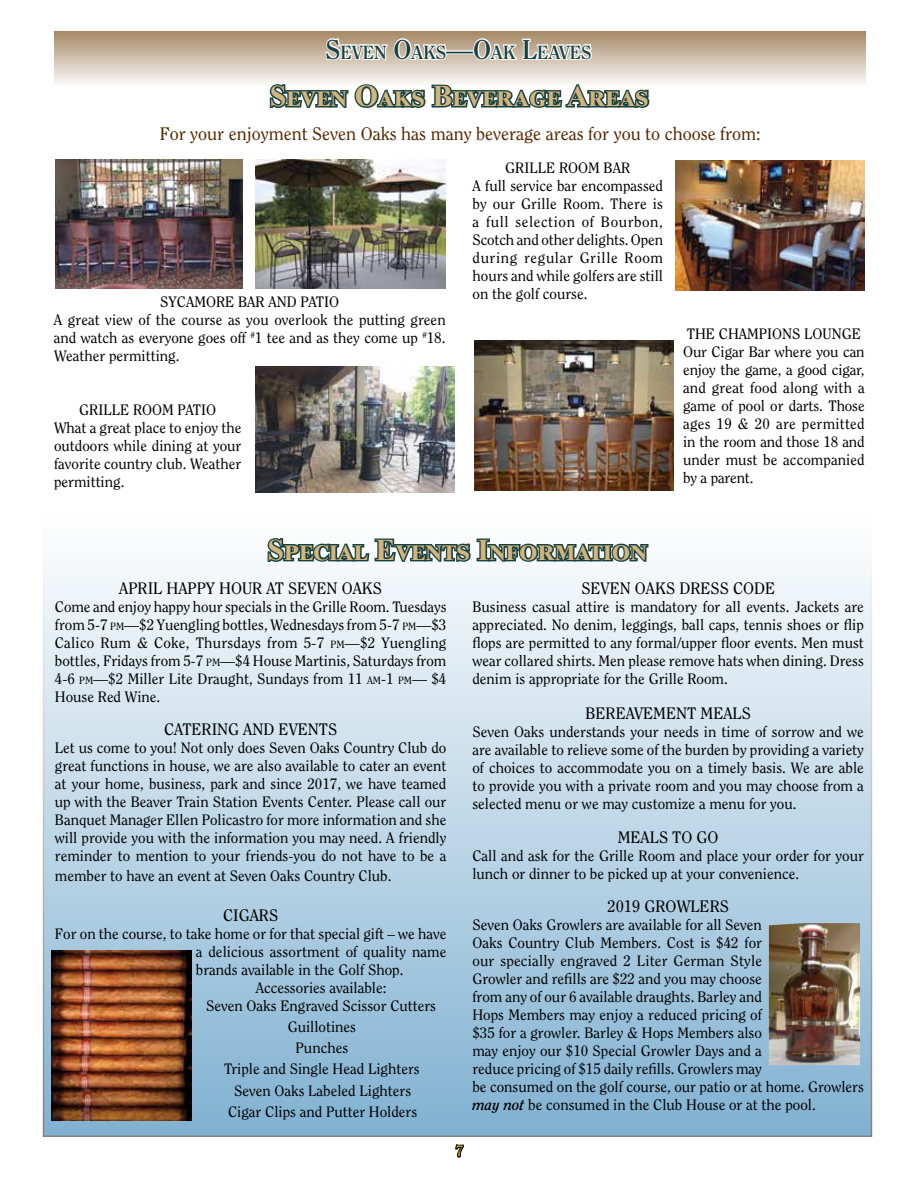
<style>
.page{position:relative;width:918px;height:1188px;background:#fff}
.page>*{position:absolute;margin:0;border:0;box-sizing:border-box;transform-origin:0 0}
.t1{font:700 30px "Times New Roman";color:#d3b57d}
.t2{font:700 30px "Times New Roman";letter-spacing:.025em;color:#d3b57d}
.t3{font:700 18.9px "Clearface";color:#184141}
.t4{font:18px "Clearface";color:#572700}
.t5{font:16.5px "Clearface";color:#000}
.t6{font:15px/18px "Clearface";color:#000}
.t7{font:15px "Clearface";color:#e8af10}
.s1{font-size:27px}
.s2{font-size:10.5px}
.s3{font-style:inherit}
.s4{font-weight:700;font-style:italic}
</style>
<div class="page">
<div style="left:54px;top:31px;width:811px;height:54px;background:linear-gradient(to bottom,#a68865,#f9f7f5)"></div>
<svg style="left:324px;top:33px;width:124px;height:39px"></svg>
<div style="left:445px;top:50px;width:29px;height:4px;border:2px solid #fff"></div>
<svg style="left:472px;top:33px;width:121px;height:39px"></svg>
<svg style="left:455px;top:1144px;width:9px;height:14px"></svg>
<div style="left:44px;top:515px;width:827px;height:621px;background:linear-gradient(to bottom,#fffefe,#81b1d1)"></div>
<svg style="left:265px;top:532px;width:385px;height:32px"></svg>
<img style="left:769px;top:923px;width:91px;height:142px">
<img style="left:52px;top:950px;width:140px;height:170px">
<svg style="left:268px;top:82px;width:384px;height:26px"></svg>
<img style="left:475px;top:340px;width:198px;height:151px">
<img style="left:56px;top:159px;width:187px;height:130px">
<img style="left:255px;top:366px;width:200px;height:126px">
<img style="left:675px;top:160px;width:189px;height:131px">
<img style="left:255px;top:160px;width:191px;height:129px">
<p class="t3" style="left:326px;top:41px;width:266px"><span class="s1">S</span>EVEN <span class="s1">O</span>AKS<span class="s1">—O</span>AK <span class="s1">L</span>EAVES</p>
<h1 class="t2" style="left:270px;top:74px;width:380px">Seven Oaks Beverage Areas</h1>
<p class="t4" style="left:160px;top:123px;width:602px">For your enjoyment Seven Oaks has many beverage areas for you to choose from:</p>
<p class="t6" style="left:54px;top:293px;width:393px;text-indent:106px">SYCAMORE BAR AND PATIO<br>A great view of the course as you overlook the putting green and watch as everyone goes off <sup>#</sup>1 tee and as they come up <sup>#</sup>18.<br>Weather permitting.</p>
<p class="t6" style="left:54px;top:400px;width:189px;text-indent:25px">GRILLE ROOM PATIO<br>What a great place to enjoy the outdoors while dining at your favorite country club. Weather permitting.</p>
<p class="t6" style="left:473px;top:159px;width:192px;text-indent:33px">GRILLE ROOM BAR<br>A full service bar encompassed by our Grille Room. There is a full selection of Bourbon,<br>Scotch and other delights. Open during regular Grille Room hours and while golfers are still on the golf course.</p>
<h1 class="t1" style="left:268px;top:528px;width:381px">Special Events Information</h1>
<p class="t6" style="left:683px;top:325px;width:183px">THE CHAMPIONS LOUNGE<br>Our Cigar Bar where you can enjoy the game, a good cigar, and great food along with a game of pool or darts. Those ages 19 &amp; 20 are permitted in the room and those 18 and under must be accompanied by a parent.</p>
<p class="t5" style="left:119px;top:578px;width:264px">APRIL HAPPY HOUR AT SEVEN OAKS</p>
<p class="t6" style="left:55px;top:598px;width:393px;text-align:justify">Come and enjoy happy hour specials in the Grille Room. Tuesdays from 5-7 <span class="s2">PM</span>—$2 Yuengling bottles, Wednesdays from 5-7 <span class="s2">PM</span>—$3<br>Calico Rum &amp; Coke, Thursdays from 5-7 <span class="s2">PM</span>—$2 Yuengling bottles, Fridays from 5-7 <span class="s2">PM</span>—$4 House Martinis, Saturdays from 4-6 <span class="s2">PM</span><span class="s3">—$2</span> Miller Lite Draught, Sundays from 11 <span class="s2">AM</span>-1 <span class="s2">PM</span><span class="s3">—</span> $4<br>House Red Wine.</p>
<p class="t5" style="left:164px;top:720px;width:175px">CATERING AND EVENTS</p>
<p class="t6" style="left:55px;top:739px;width:393px;text-align:justify">Let us come to you! Not only does Seven Oaks Country Club do great functions in house, we are also available to cater an event at your home, business, park and since 2017, we have teamed up with the Beaver Train Station Events Center. Please call our Banquet Manager Ellen Policastro for more information and she will provide you with the information you may need. A friendly reminder to mention to your friends-you do not have to be a</p>
<p class="t6" style="left:55px;top:867px;width:338px">member to have an event at Seven Oaks Country Club.</p>
<p class="t5" style="left:223px;top:905px;width:57px">CIGARS</p>
<p class="t6" style="left:55px;top:925px;width:393px">For on the course, to take home or for that special gift – we have</p>
<p class="t6" style="left:196px;top:943px;width:252px">a delicious assortment of quality name</p>
<p class="t6" style="left:196px;top:961px;width:209px">brands available in the Golf Shop.</p>
<p class="t6" style="left:256px;top:979px;width:132px">Accessories available:</p>
<p class="t6" style="left:206px;top:997px;width:231px">Seven Oaks Engraved Scissor Cutters</p>
<p class="t6" style="left:224px;top:1016px;width:197px;line-height:21.3px;text-align:center">Guillotines<br>Punches<br>Triple and Single Head Lighters<br>Seven Oaks Labeled Lighters<br>Cigar Clips and Putter Holders</p>
<p class="t5" style="left:581px;top:579px;width:195px">SEVEN OAKS DRESS CODE</p>
<p class="t6" style="left:472px;top:598px;width:393px;text-align:justify">Business casual attire is mandatory for all events. Jackets are appreciated. No denim, leggings, ball caps, tennis shoes or flip flops are permitted to any formal/upper floor events. Men must wear collared shirts. Men please remove hats when dining. Dress denim is appropriate for the Grille Room.</p>
<p class="t5" style="left:585px;top:704px;width:167px">BEREAVEMENT MEALS</p>
<p class="t6" style="left:472px;top:723px;width:393px;text-align:justify">Seven Oaks understands your needs in time of sorrow and we are available to relieve some of the burden by providing a variety of choices to accommodate you on a timely basis. We are able to provide you with a private room and you may choose from a selected menu or we may customize a menu for you.</p>
<p class="t5" style="left:618px;top:827px;width:102px">MEALS TO GO</p>
<p class="t6" style="left:472px;top:847px;width:393px">Call and ask for the Grille Room and place your order for your lunch or dinner to be picked up at your convenience.</p>
<p class="t5" style="left:607px;top:897px;width:123px">2019 GROWLERS</p>
<p class="t6" style="left:472px;top:916px;width:393px">Seven Oaks Growlers are available for all Seven<br>Oaks Country Club Members. Cost is $42 for<br>our specially engraved 2 Liter German Style<br>Growler and refills are $22 and you may choose<br>from any of our 6 available draughts. Barley and<br>Hops Members may enjoy a reduced pricing of<br>$35 for a growler. Barley &amp; Hops Members also<br>may enjoy our $10 Special Growler Days and a<br>reduce pricing of $15 daily refills. Growlers may<br>be consumed on the golf course, our patio or at home. Growlers <span class="s4">may not</span> be consumed in the Club House or at the pool.</p>
<p class="t7" style="left:456px;top:1142px;width:9px">7</p>
</div>
